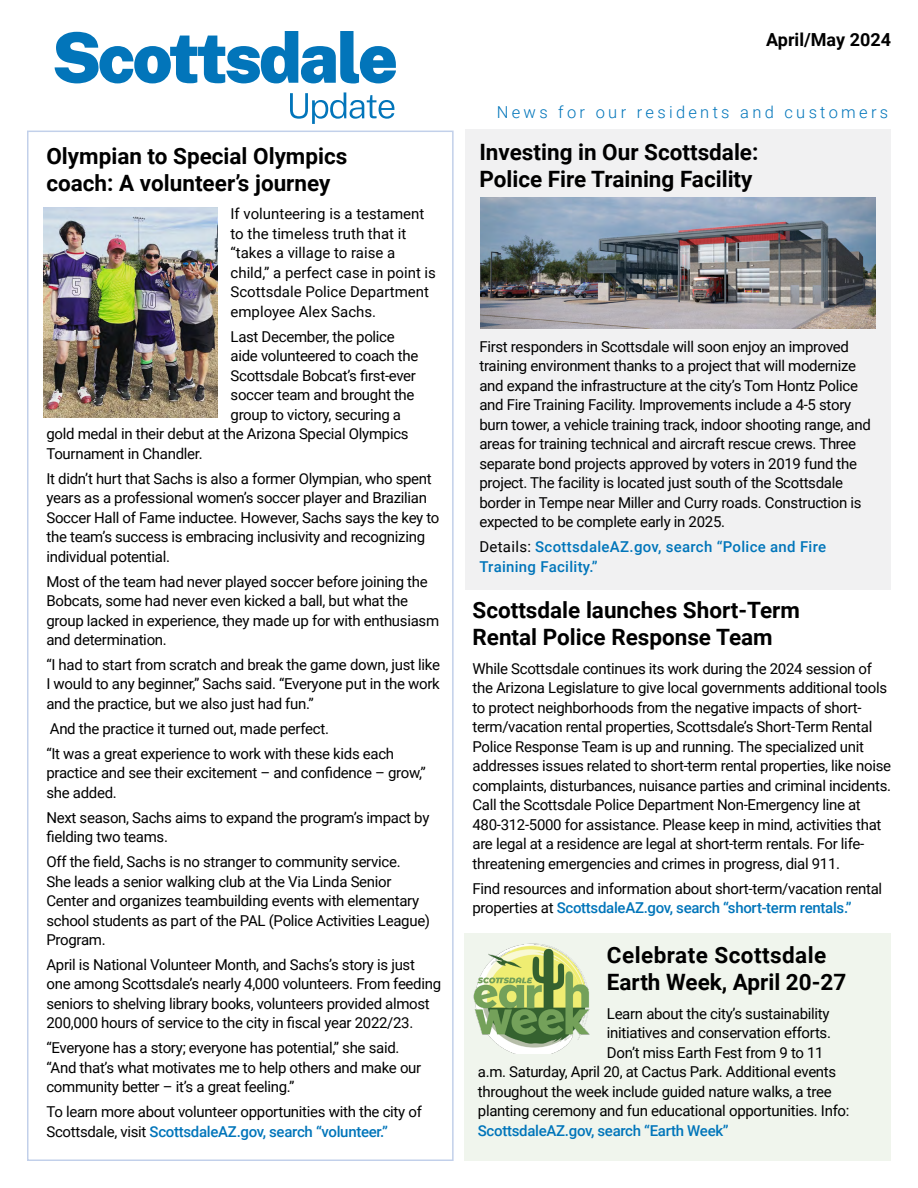
<style>
.page{position:relative;width:918px;height:1188px;background:#fff}
.page>*{position:absolute;margin:0;border:0;box-sizing:border-box;transform-origin:0 0}
.t1{font:700 22.5px/27px "Roboto";color:#000}
.t2{font:700 22.5px/27px "Roboto";letter-spacing:.02em;color:#000}
.t3{font:700 18px "Roboto";color:#000}
.t4{font:300 16.5px "Roboto";letter-spacing:.2em;color:#0075ba}
.t5{font:15px/19.5px "Roboto";letter-spacing:-.02em;color:#000}
.t6{font:15px/19.5px "Roboto";color:#000}
.t7{font:500 15px/19.5px "Roboto";letter-spacing:.02em;color:#0075ba}
.t8{font:500 15px "Roboto";letter-spacing:-.02em;color:#0075ba}
.s1{font-weight:500;color:#0075ba}
.s2{font-weight:400;color:#000}
</style>
<div class="page">
<svg style="left:55px;top:31px;width:341px;height:53px"></svg>
<svg style="left:290px;top:92px;width:104px;height:32px"></svg>
<img style="left:43px;top:208px;width:174px;height:209px">
<div style="left:464px;top:933px;width:427px;height:227px;background:#f0f5ed"></div>
<img style="left:473px;top:943px;width:117px;height:111px">
<div style="left:466px;top:129px;width:425px;height:461px;background:#f1f1f2"></div>
<img style="left:481px;top:198px;width:395px;height:130px">
<h1 class="t1" style="left:46px;top:142px;width:302px">Olympian to Special Olympics coach: A volunteer’s journey</h1>
<p class="t6" style="left:231px;top:204px;width:207px">If volunteering is a testament to the timeless truth that it “takes a village to raise a child,” a perfect case in point is<br>Scottsdale Police Department employee Alex Sachs.</p>
<p class="t5" style="left:231px;top:326px;width:166px">Last December, the police</p>
<p class="t5" style="left:231px;top:346px;width:189px">aide volunteered to coach the</p>
<p class="t5" style="left:231px;top:365px;width:187px">Scottsdale Bobcat’s first-ever</p>
<p class="t5" style="left:231px;top:385px;width:185px">soccer team and brought the</p>
<p class="t5" style="left:231px;top:404px;width:172px">group to victory, securing a</p>
<p class="t5" style="left:46px;top:424px;width:364px">gold medal in their debut at the Arizona Special Olympics</p>
<p class="t5" style="left:46px;top:443px;width:158px">Tournament in Chandler.</p>
<p class="t5" style="left:46px;top:468px;width:395px">It didn’t hurt that Sachs is also a former Olympian, who spent years as a professional women’s soccer player and Brazilian Soccer Hall of Fame inductee. However, Sachs says the key to the team’s success is embracing inclusivity and recognizing individual potential.</p>
<p class="t5" style="left:46px;top:571px;width:394px">Most of the team had never played soccer before joining the Bobcats, some had never even kicked a ball, but what the group lacked in experience, they made up for with enthusiasm and determination.</p>
<p class="t5" style="left:46px;top:654px;width:395px;text-align:justify">“I had to start from scratch and break the game down, just like I would to any beginner,” Sachs said. “Everyone put in the work and the practice, but we also just had fun.”</p>
<p class="t5" style="left:46px;top:716px;width:349px;line-height:24.9px">And the practice it turned out, made perfect.<br>“It was a great experience to work with these kids each</p>
<p class="t5" style="left:46px;top:763px;width:381px">practice and see their excitement – and confidence – grow,” she added.</p>
<p class="t5" style="left:46px;top:807px;width:385px">Next season, Sachs aims to expand the program’s impact by fielding two teams.</p>
<p class="t5" style="left:46px;top:851px;width:385px">Off the field, Sachs is no stranger to community service.<br>She leads a senior walking club at the Via Linda Senior Center and organizes teambuilding events with elementary school students as part of the PAL (Police Activities League)<br>Program.</p>
<p class="t5" style="left:46px;top:954px;width:396px">April is National Volunteer Month, and Sachs’s story is just one among Scottsdale’s nearly 4,000 volunteers. From feeding seniors to shelving library books, volunteers provided almost 200,000 hours of service to the city in fiscal year 2022/23.</p>
<p class="t5" style="left:46px;top:1038px;width:376px">“Everyone has a story; everyone has potential,” she said. “And that’s what motivates me to help others and make our community better – it’s a great feeling.”</p>
<p class="t5" style="left:46px;top:1102px;width:377px">To learn more about volunteer opportunities with the city of<br>Scottsdale, visit <span class="s1">ScottsdaleAZ.gov, search “volunteer.”</span></p>
<p class="t3" style="left:766px;top:27px;width:126px">April/May 2024</p>
<p class="t4" style="left:497px;top:100px;width:393px">News for our residents and customers</p>
<h1 class="t1" style="left:479px;top:137px;width:281px">Investing in Our Scottsdale:<br>Police Fire Training Facility</h1>
<p class="t5" style="left:479px;top:336px;width:393px">First responders in Scottsdale will soon enjoy an improved training environment thanks to a project that will modernize and expand the infrastructure at the city’s Tom Hontz Police and Fire Training Facility. Improvements include a 4-5 story burn tower, a vehicle training track, indoor shooting range, and areas for training technical and aircraft rescue crews. Three separate bond projects approved by voters in 2019 fund the project. The facility is located just south of the Scottsdale border in Tempe near Miller and Curry roads. Construction is expected to be complete early in 2025.</p>
<p class="t7" style="left:479px;top:536px;width:348px"><span class="s2">Details:</span> ScottsdaleAZ.gov, search “Police and Fire<br>Training Facility.”</p>
<h1 class="t1" style="left:472px;top:596px;width:329px">Scottsdale launches Short-Term<br>Rental Police Response Team</h1>
<p class="t5" style="left:472px;top:658px;width:420px">While Scottsdale continues its work during the 2024 session of the Arizona Legislature to give local governments additional tools to protect neighborhoods from the negative impacts of short&shy;term/vacation rental properties, Scottsdale’s Short-Term Rental Police Response Team is up and running. The specialized unit addresses issues related to short-term rental properties, like noise complaints, disturbances, nuisance parties and criminal incidents.<br>Call the Scottsdale Police Department Non-Emergency line at 480-312-5000 for assistance. Please keep in mind, activities that are legal at a residence are legal at short-term rentals. For life&shy;threatening emergencies and crimes in progress, dial 911.</p>
<p class="t5" style="left:472px;top:878px;width:411px">Find resources and information about short-term/vacation rental properties at <span class="s1">ScottsdaleAZ.gov, search “short-term rentals.”</span></p>
<h1 class="t2" style="left:607px;top:941px;width:241px">Celebrate Scottsdale<br>Earth Week, April 20-27</h1>
<p class="t5" style="left:607px;top:1003px;width:224px">Learn about the city’s sustainability</p>
<p class="t5" style="left:607px;top:1023px;width:226px">initiatives and conservation efforts.</p>
<p class="t5" style="left:607px;top:1042px;width:218px">Don’t miss Earth Fest from 9 to 11</p>
<p class="t5" style="left:478px;top:1062px;width:360px">a.m. Saturday, April 20, at Cactus Park. Additional events</p>
<p class="t5" style="left:478px;top:1081px;width:355px">throughout the week include guided nature walks, a tree</p>
<p class="t5" style="left:478px;top:1101px;width:373px">planting ceremony and fun educational opportunities. Info:</p>
<p class="t8" style="left:478px;top:1120px;width:252px">ScottsdaleAZ.gov, search “Earth Week”</p>
</div>
